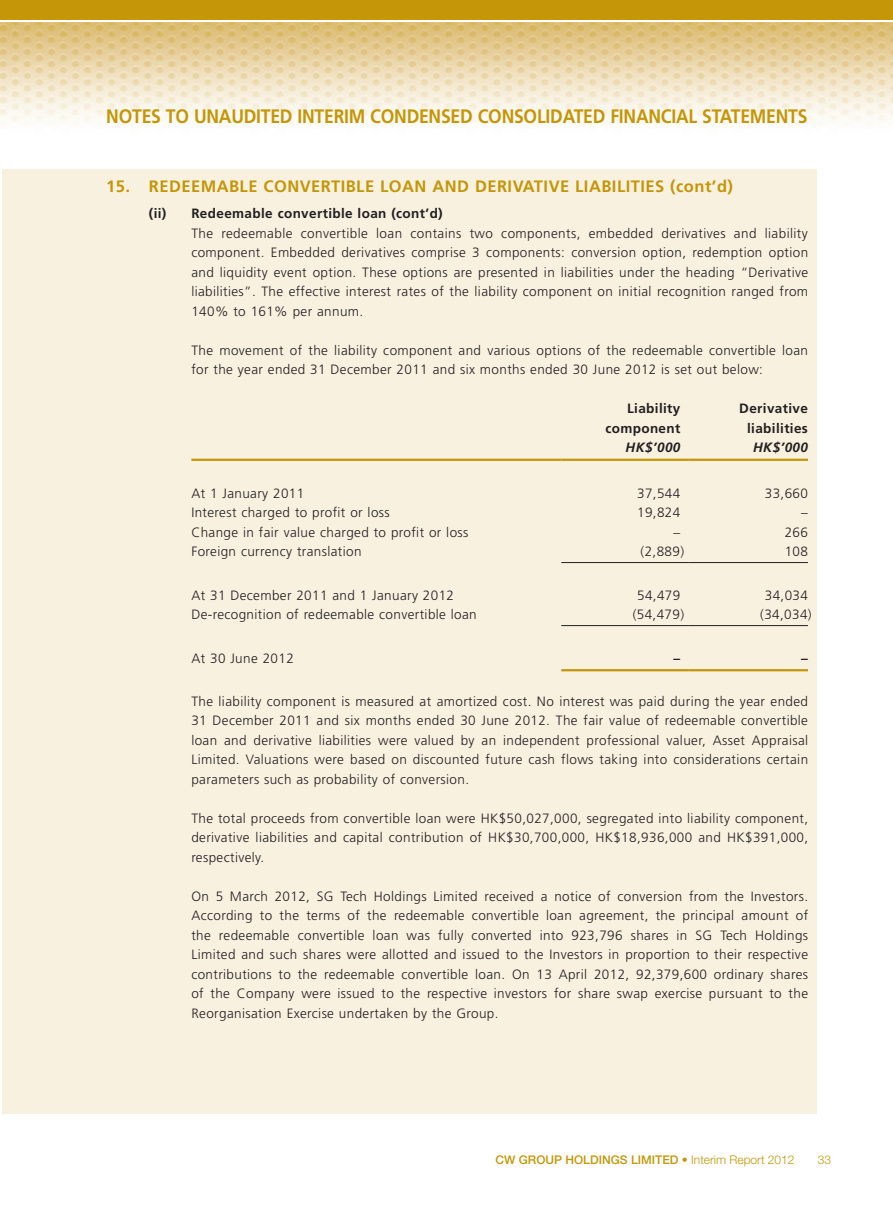
<style>
.page{position:relative;width:893px;height:1212px;background:#fff}
.page>*{position:absolute;margin:0;border:0;box-sizing:border-box;transform-origin:0 0}
.t1{font:700 19.5px "Frutiger LT Std";letter-spacing:-.015em;color:#c49608;scale:.9 1}
.t2{font:700 16.5px "Frutiger LT Std";letter-spacing:.03em;color:#c49608}
.t3{font:300 13.5px/19.5px "Frutiger LT Std";letter-spacing:.03em;color:#231f20;text-align:justify}
.t4{font:700 13.5px/19.5px "Frutiger LT Std";letter-spacing:.03em;color:#231f20;text-align:right}
.t5{font:italic 700 13.5px "Frutiger LT Std";letter-spacing:.03em;color:#231f20}
.t6{font:500 12px "Helvetica Neue LT Std";color:#c49608}
.t7{font:300 12px "Helvetica Neue LT Std";color:#c49608}
.s1{font-weight:300}
</style>
<div class="page">
<img style="left:0;top:22px;width:893px;height:157px">
<div style="left:0;top:0;width:893px;height:21px;background:#c49608"></div>
<div style="left:2px;top:170px;width:814px;height:944px;background:#f8f1e0"></div>
<hr style="left:0;top:20px;width:893px;height:2px;background:#fff">
<hr style="left:191px;top:459px;width:370px;height:2px;background:#c49608">
<hr style="left:561px;top:459px;width:128px;height:2px;background:#c49608">
<hr style="left:689px;top:459px;width:119px;height:2px;background:#c49608">
<hr style="left:561px;top:562px;width:128px;height:1px;background:#231f20">
<hr style="left:689px;top:562px;width:119px;height:1px;background:#231f20">
<hr style="left:561px;top:625px;width:128px;height:1px;background:#231f20">
<hr style="left:689px;top:625px;width:119px;height:1px;background:#231f20">
<hr style="left:561px;top:669px;width:128px;height:2px;background:#c49608">
<hr style="left:689px;top:669px;width:119px;height:2px;background:#c49608">
<h1 class="t1" style="left:106px;top:104px;width:781px">NOTES TO UNAUDITED INTERIM CONDENSED CONSOLIDATED FINANCIAL STATEMENTS</h1>
<p class="t2" style="left:106px;top:177px;width:628px">15. REDEEMABLE CONVERTIBLE LOAN AND DERIVATIVE LIABILITIES (CONT’D)</p>
<p class="t4" style="left:149px;top:204px;width:36px">(II) R</p>
<p class="t4" style="left:200px;top:204px;width:244px">EDEEMABLE CONVERTIBLE LOAN (CONT’D)</p>
<p class="t3" style="left:191px;top:223px;width:618px">The redeemable convertible loan contains two components, embedded derivatives and liability component. Embedded derivatives comprise 3 components: conversion option, redemption option and liquidity event option. These options are presented in liabilities under the heading “Derivative liabilities”. The effective interest rates of the liability component on initial recognition ranged from 140% to 161% per annum.</p>
<p class="t3" style="left:191px;top:340px;width:618px">The movement of the liability component and various options of the redeemable convertible loan for the year ended 31 December 2011 and six months ended 30 June 2012 is set out below:</p>
<p class="t4" style="left:605px;top:399px;width:77px">LIABILITY<br>COMPONENT</p>
<p class="t4" style="left:739px;top:399px;width:70px;text-align:center">DERIVATIVE<br>LIABILITIES</p>
<p class="t5" style="left:626px;top:439px;width:56px">HK$’000</p>
<p class="t5" style="left:753px;top:439px;width:56px">HK$’000</p>
<p class="t3" style="left:191px;top:483px;width:114px">At 1 January 2011</p>
<p class="t3" style="left:637px;top:483px;width:45px">37,544</p>
<p class="t3" style="left:765px;top:483px;width:45px">33,660</p>
<p class="t3" style="left:191px;top:503px;width:200px">Interest charged to profit or loss</p>
<p class="t3" style="left:637px;top:503px;width:45px">19,824</p>
<p class="t3" style="left:801px;top:503px;width:8px">–</p>
<p class="t3" style="left:191px;top:522px;width:279px">Change in fair value charged to profit or loss</p>
<p class="t3" style="left:674px;top:522px;width:8px">–</p>
<p class="t3" style="left:785px;top:522px;width:25px">266</p>
<p class="t3" style="left:191px;top:542px;width:172px">Foreign currency translation</p>
<p class="t3" style="left:641px;top:542px;width:45px">(2,889)</p>
<p class="t3" style="left:785px;top:542px;width:25px">108</p>
<p class="t3" style="left:191px;top:585px;width:264px">At 31 December 2011 and 1 January 2012</p>
<p class="t3" style="left:637px;top:585px;width:45px">54,479</p>
<p class="t3" style="left:765px;top:585px;width:45px">34,034</p>
<p class="t3" style="left:191px;top:605px;width:287px">De-recognition of redeemable convertible loan</p>
<p class="t3" style="left:633px;top:605px;width:53px">(54,479)</p>
<p class="t3" style="left:760px;top:605px;width:53px">(34,034)</p>
<p class="t3" style="left:191px;top:648px;width:104px">At 30 June 2012</p>
<p class="t4" style="left:674px;top:648px;width:8px">–</p>
<p class="t4" style="left:801px;top:648px;width:8px">–</p>
<p class="t3" style="left:191px;top:691px;width:618px">The liability component is measured at amortized cost. No interest was paid during the year ended 31 December 2011 and six months ended 30 June 2012. The fair value of redeemable convertible loan and derivative liabilities were valued by an independent professional valuer, Asset Appraisal Limited. Valuations were based on discounted future cash flows taking into considerations certain parameters such as probability of conversion.</p>
<p class="t3" style="left:191px;top:808px;width:618px">The total proceeds from convertible loan were HK$50,027,000, segregated into liability component, derivative liabilities and capital contribution of HK$30,700,000, HK$18,936,000 and HK$391,000, respectively.</p>
<p class="t3" style="left:191px;top:886px;width:618px">On 5 March 2012, SG Tech Holdings Limited received a notice of conversion from the Investors.<br>According to the terms of the redeemable convertible loan agreement, the principal amount of the redeemable convertible loan was fully converted into 923,796 shares in SG Tech Holdings Limited and such shares were allotted and issued to the Investors in proportion to their respective contributions to the redeemable convertible loan. On 13 April 2012, 92,379,600 ordinary shares of the Company were issued to the respective investors for share swap exercise pursuant to the Reorganisation Exercise undertaken by the Group.</p>
<p class="t6" style="left:495px;top:1153px;width:301px">CW GROUP HOLDINGS LIMITED <span class="s1">• Interim Report 2012</span></p>
<p class="t7" style="left:818px;top:1152px;width:15px">33</p>
</div>
